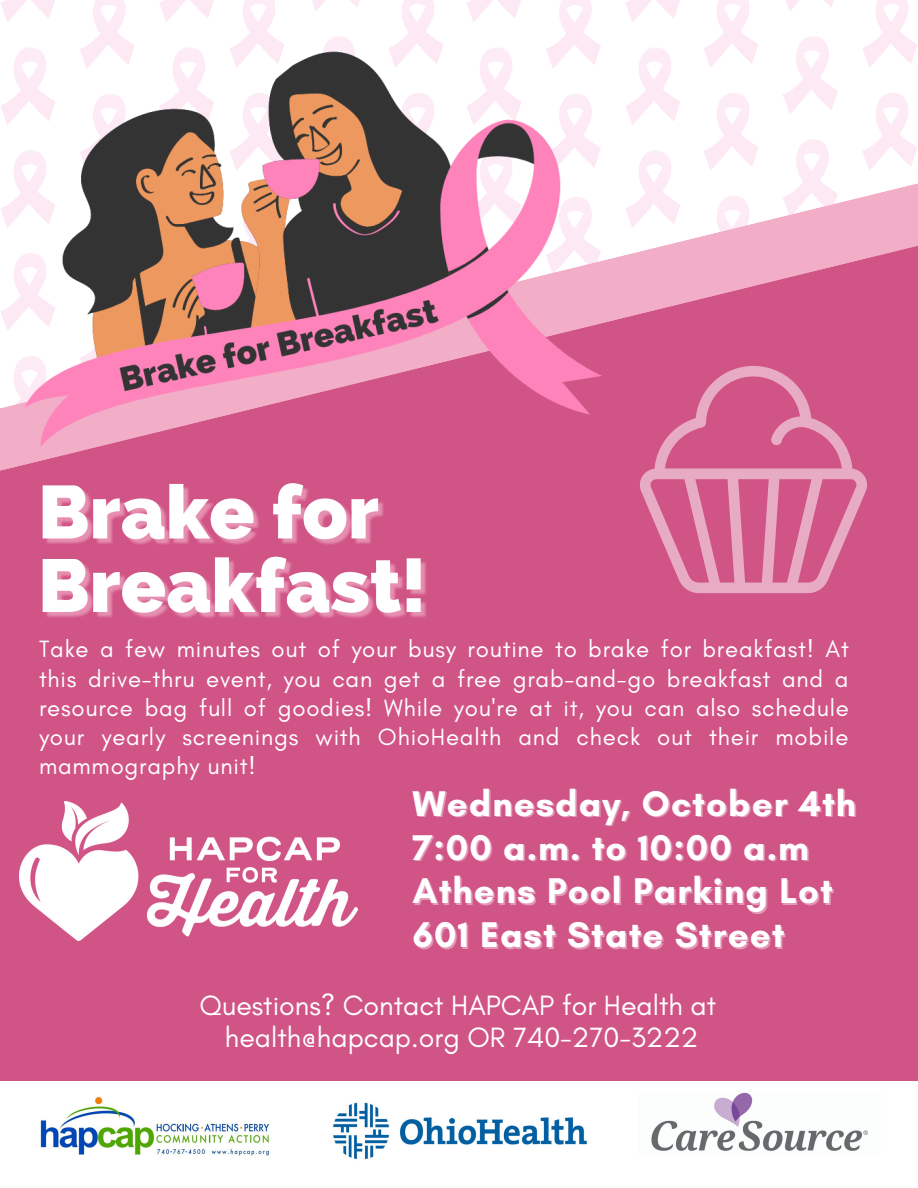
<style>
.page{position:relative;width:918px;height:1188px;background:#fff}
.page>*{position:absolute;margin:0;border:0;box-sizing:border-box;transform-origin:0 0}
.t1{font:700 36.45px "Glacial Indifference";letter-spacing:.03em;color:#fff}
.t2{font:28.5px "Glacial Indifference";color:#fff}
.t3{font:24px/29.2px "Glacial Indifference";letter-spacing:.03em;color:#fff;text-align:justify}
</style>
<div class="page">
<svg style="left:639px;top:150px;width:32px;height:32px"></svg>
<svg style="left:633px;top:47px;width:47px;height:77px"></svg>
<svg style="left:633px;top:0;width:47px;height:21px"></svg>
<svg style="left:704px;top:93px;width:54px;height:77px"></svg>
<svg style="left:703px;top:0;width:55px;height:68px"></svg>
<svg style="left:796px;top:139px;width:33px;height:43px"></svg>
<svg style="left:783px;top:36px;width:55px;height:78px"></svg>
<svg style="left:786px;top:0;width:48px;height:11px"></svg>
<svg style="left:862px;top:93px;width:55px;height:78px"></svg>
<svg style="left:862px;top:0;width:55px;height:68px"></svg>
<svg style="left:633px;top:182px;width:285px;height:50px"></svg>
<div style="left:0;top:232px;width:918px;height:849px;background:#d15486"></div>
<img style="left:40px;top:1096px;width:229px;height:60px">
<img style="left:651px;top:1092px;width:217px;height:59px">
<img style="left:333px;top:1102px;width:254px;height:58px">
<img style="left:20px;top:801px;width:337px;height:140px">
<svg style="left:640px;top:366px;width:227px;height:227px;background:#d76b96"></svg>
<img style="left:39px;top:518px;width:396px;height:118px">
<img style="left:0;top:0;width:633px;height:518px">
<p class="t3" style="left:39px;top:634px;width:811px">Take a few minutes out of your busy routine to brake for breakfast! At this drive-thru event, you can get a free grab-and-go breakfast and a resource bag full of goodies! While you're at it, you can also schedule your yearly screenings with OhioHealth and check out their mobile mammography unit!</p>
<p class="t1" style="left:412px;top:781px;width:445px">Wednesday, October 4th</p>
<p class="t1" style="left:412px;top:825px;width:398px">7:00 a.m. to 10:00 a.m</p>
<p class="t1" style="left:412px;top:869px;width:422px">Athens Pool Parking Lot</p>
<p class="t1" style="left:412px;top:913px;width:373px">601 East State Street</p>
<p class="t2" style="left:200px;top:988px;width:518px">Questions? Contact HAPCAP for Health at</p>
<p class="t2" style="left:225px;top:1020px;width:475px">health@hapcap.org OR 740-270-3222</p>
</div>
